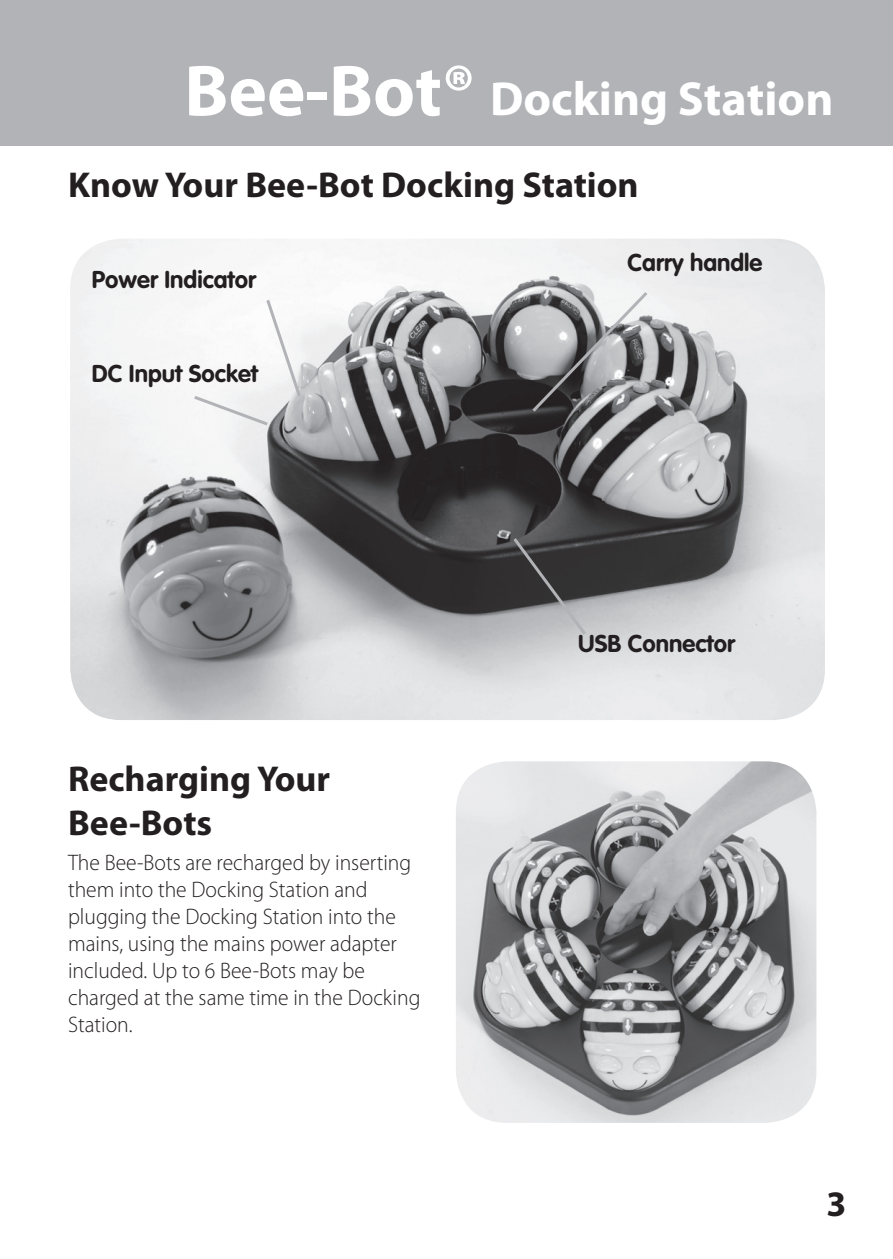
<style>
.page{position:relative;width:893px;height:1259px;background:#fff}
.page>*{position:absolute;margin:0;border:0;box-sizing:border-box;transform-origin:0 0}
.t1{font:700 48px "Myriad Pro";color:#fff}
.t2{font:700 36px/43.2px "Myriad Pro";color:#231f20}
.t3{font:700 24px "VAG Rounded";color:#231f20}
.t4{font:300 22.5px/27px "Myriad Pro";color:#231f20;scale:.96 1}
.s1{font-size:72.9px}
</style>
<div class="page">
<img style="left:456px;top:761px;width:360px;height:362px">
<img style="left:70px;top:239px;width:755px;height:481px">
<svg style="left:191px;top:296px;width:112px;height:132px"></svg>
<svg style="left:529px;top:289px;width:122px;height:126px;background:#979799"></svg>
<svg style="left:510px;top:535px;width:79px;height:103px;background:#656567"></svg>
<div style="left:0;top:0;width:893px;height:145px;background:#b2b3b7"></div>
<h1 class="t1" style="left:184px;top:68px;width:651px"><span class="s1">Bee-Bot®</span> Docking Station</h1>
<h2 class="t2" style="left:68px;top:162px;width:572px">Know Your Bee-Bot Docking Station</h2>
<p class="t3" style="left:92px;top:265px;width:166px">Power Indicator</p>
<p class="t3" style="left:92px;top:359px;width:168px">DC Input Socket</p>
<h2 class="t2" style="left:68px;top:756px;width:264px">Recharging Your<br>Bee-Bots</h2>
<p class="t4" style="left:68px;top:849px;width:369px">The Bee-Bots are recharged by inserting them into the Docking Station and plugging the Docking Station into the mains, using the mains power adapter included. Up to 6 Bee-Bots may be charged at the same time in the Docking<br>Station.</p>
<p class="t3" style="left:628px;top:248px;width:136px">Carry handle</p>
<p class="t3" style="left:578px;top:629px;width:158px">USB Connector</p>
<h2 class="t2" style="left:826px;top:1181px;width:21px">3</h2>
</div>
